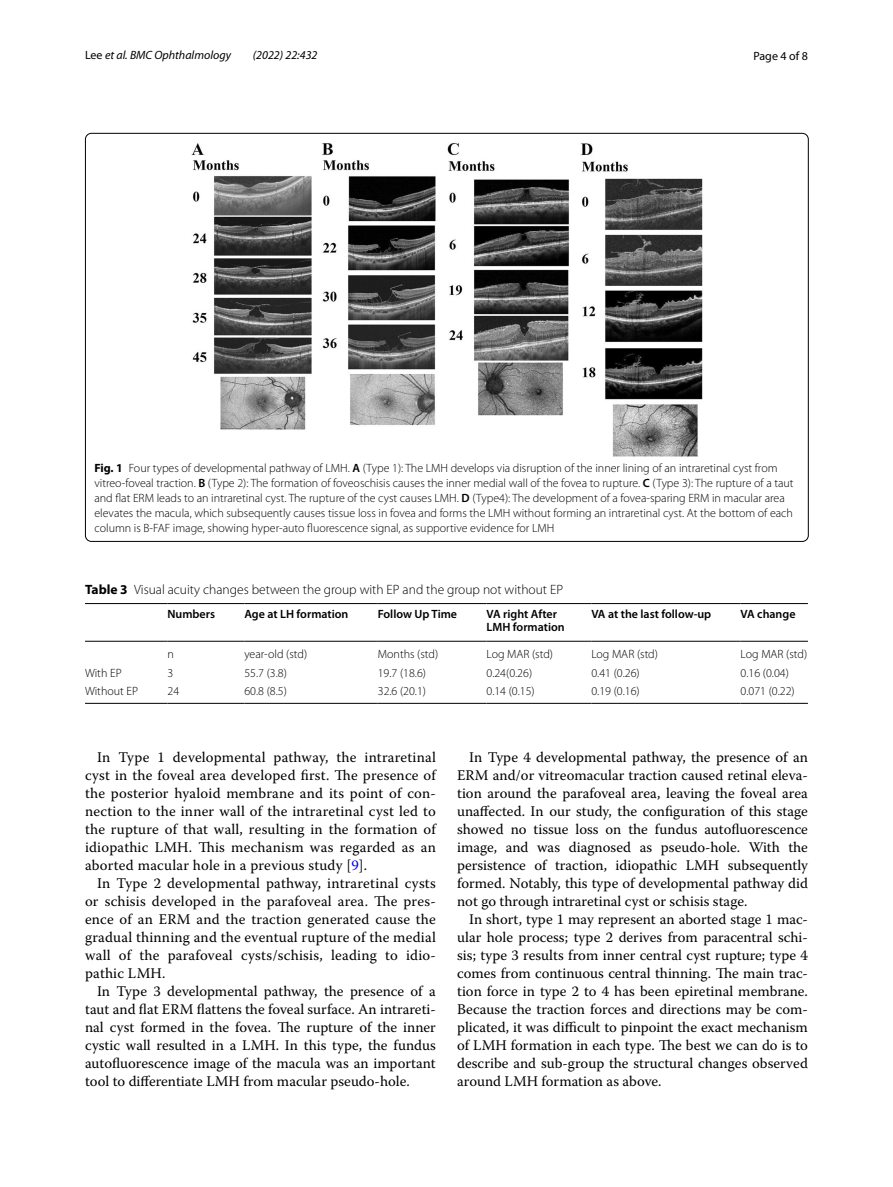
<style>
.page{position:relative;width:893px;height:1187px;background:#fff}
.page>*{position:absolute;margin:0;border:0;box-sizing:border-box;transform-origin:0 0}
.t1{font:14.7px/18px "Warnock Pro";letter-spacing:.005em;color:#000;text-align:justify}
.t2{font:300 13.5px "Myriad Pro";color:#000}
.t3{font:300 12px/15px "Myriad Pro";color:#000}
.t4{font:600 12px/13.5px "Myriad Pro";color:#000}
.t5{font:italic 12px "Myriad Pro";color:#000}
.t6{font:12px "Myriad Pro";color:#000}
.s1{font-style:normal}
.s2{font-weight:700}
.s3{font-weight:600}
.s4{color:#00f}
</style>
<div class="page">
<img style="left:192px;top:143px;width:510px;height:313px">
<hr style="left:85px;top:603px;width:82px;height:1px;background:#000">
<hr style="left:85px;top:641px;width:82px;height:1px;background:#000">
<hr style="left:167px;top:603px;width:77px;height:1px;background:#000">
<hr style="left:167px;top:641px;width:77px;height:1px;background:#000">
<hr style="left:244px;top:603px;width:134px;height:1px;background:#000">
<hr style="left:244px;top:641px;width:134px;height:1px;background:#000">
<hr style="left:378px;top:603px;width:108px;height:1px;background:#000">
<hr style="left:378px;top:641px;width:108px;height:1px;background:#000">
<hr style="left:486px;top:603px;width:105px;height:1px;background:#000">
<hr style="left:486px;top:641px;width:105px;height:1px;background:#000">
<hr style="left:591px;top:603px;width:150px;height:1px;background:#000">
<hr style="left:591px;top:641px;width:150px;height:1px;background:#000">
<hr style="left:741px;top:603px;width:67px;height:1px;background:#000">
<hr style="left:741px;top:641px;width:67px;height:1px;background:#000">
<hr style="left:85px;top:703px;width:82px;height:1px;background:#000">
<hr style="left:167px;top:703px;width:77px;height:1px;background:#000">
<hr style="left:244px;top:703px;width:134px;height:1px;background:#000">
<hr style="left:378px;top:703px;width:108px;height:1px;background:#000">
<hr style="left:486px;top:703px;width:105px;height:1px;background:#000">
<hr style="left:591px;top:703px;width:150px;height:1px;background:#000">
<hr style="left:741px;top:703px;width:67px;height:1px;background:#000">
<p class="t5" style="left:85px;top:48px;width:147px"><span class="s1">Lee</span> et al. BMC Ophthalmology</p>
<p class="t5" style="left:253px;top:48px;width:66px">(2022) 22:432</p>
<p class="t6" style="left:753px;top:48px;width:56px">Page 4 of 8</p>
<p class="t3" style="left:94px;top:460px;width:701px"><span class="s2">Fig. 1</span> Four types of developmental pathway of LMH. <span class="s3">A</span> (Type 1): The LMH develops via disruption of the inner lining of an intraretinal cyst from vitreo-foveal traction. <span class="s3">B</span> (Type 2): The formation of foveoschisis causes the inner medial wall of the fovea to rupture. <span class="s3">C</span> (Type 3): The rupture of a taut and flat ERM leads to an intraretinal cyst. The rupture of the cyst causes LMH. <span class="s3">D</span> (Type4): The development of a fovea-sparing ERM in macular area elevates the macula, which subsequently causes tissue loss in fovea and forms the LMH without forming an intraretinal cyst. At the bottom of each column is B-FAF image, showing hyper-auto fluorescence signal, as supportive evidence for LMH</p>
<p class="t2" style="left:85px;top:581px;width:480px"><span class="s2">Table 3</span> Visual acuity changes between the group with EP and the group not without EP</p>
<p class="t4" style="left:167px;top:607px;width:49px">Numbers</p>
<p class="t4" style="left:244px;top:607px;width:106px">Age at LH formation</p>
<p class="t4" style="left:378px;top:607px;width:81px">Follow Up Time</p>
<p class="t4" style="left:486px;top:607px;width:80px">VA right After<br>LMH formation</p>
<p class="t4" style="left:591px;top:607px;width:121px">VA at the last follow-up</p>
<p class="t4" style="left:741px;top:607px;width:56px">VA change</p>
<p class="t3" style="left:167px;top:647px;width:8px">n</p>
<p class="t3" style="left:244px;top:647px;width:64px">year-old (std)</p>
<p class="t3" style="left:378px;top:647px;width:62px">Months (std)</p>
<p class="t3" style="left:486px;top:647px;width:68px">Log MAR (std)</p>
<p class="t3" style="left:591px;top:647px;width:68px">Log MAR (std)</p>
<p class="t3" style="left:741px;top:647px;width:68px">Log MAR (std)</p>
<p class="t3" style="left:85px;top:665px;width:38px">With EP</p>
<p class="t3" style="left:167px;top:665px;width:7px">3</p>
<p class="t3" style="left:244px;top:665px;width:44px">55.7 (3.8)</p>
<p class="t3" style="left:378px;top:665px;width:50px">19.7 (18.6)</p>
<p class="t3" style="left:486px;top:665px;width:47px">0.24(0.26)</p>
<p class="t3" style="left:591px;top:665px;width:50px">0.41 (0.26)</p>
<p class="t3" style="left:741px;top:665px;width:50px">0.16 (0.04)</p>
<p class="t3" style="left:85px;top:683px;width:55px">Without EP</p>
<p class="t3" style="left:167px;top:683px;width:13px">24</p>
<p class="t3" style="left:244px;top:683px;width:44px">60.8 (8.5)</p>
<p class="t3" style="left:378px;top:683px;width:50px">32.6 (20.1)</p>
<p class="t3" style="left:486px;top:683px;width:50px">0.14 (0.15)</p>
<p class="t3" style="left:591px;top:683px;width:50px">0.19 (0.16)</p>
<p class="t3" style="left:741px;top:683px;width:56px">0.071 (0.22)</p>
<p class="t1" style="left:85px;top:747px;width:352px;text-indent:12px">In Type 1 developmental pathway, the intraretinal cyst in the foveal area developed first. The presence of the posterior hyaloid membrane and its point of con&shy;nection to the inner wall of the intraretinal cyst led to the rupture of that wall, resulting in the formation of idiopathic LMH. This mechanism was regarded as an aborted macular hole in a previous study [<span class="s4">9</span>].</p>
<p class="t1" style="left:85px;top:873px;width:352px;text-indent:12px">In Type 2 developmental pathway, intraretinal cysts or schisis developed in the parafoveal area. The pres&shy;ence of an ERM and the traction generated cause the gradual thinning and the eventual rupture of the medial wall of the parafoveal cysts/schisis, leading to idio&shy;pathic LMH.</p>
<p class="t1" style="left:85px;top:981px;width:352px;text-indent:12px">In Type 3 developmental pathway, the presence of a taut and flat ERM flattens the foveal surface. An intrareti&shy;nal cyst formed in the fovea. The rupture of the inner cystic wall resulted in a LMH. In this type, the fundus autofluorescence image of the macula was an important tool to differentiate LMH from macular pseudo-hole.</p>
<p class="t1" style="left:457px;top:747px;width:352px;text-indent:12px">In Type 4 developmental pathway, the presence of an ERM and/or vitreomacular traction caused retinal eleva&shy;tion around the parafoveal area, leaving the foveal area unaffected. In our study, the configuration of this stage showed no tissue loss on the fundus autofluorescence image, and was diagnosed as pseudo-hole. With the persistence of traction, idiopathic LMH subsequently formed. Notably, this type of developmental pathway did not go through intraretinal cyst or schisis stage.</p>
<p class="t1" style="left:457px;top:909px;width:352px;text-indent:12px">In short, type 1 may represent an aborted stage 1 mac&shy;ular hole process; type 2 derives from paracentral schi&shy;sis; type 3 results from inner central cyst rupture; type 4 comes from continuous central thinning. The main trac&shy;tion force in type 2 to 4 has been epiretinal membrane.<br>Because the traction forces and directions may be com&shy;plicated, it was difficult to pinpoint the exact mechanism of LMH formation in each type. The best we can do is to describe and sub-group the structural changes observed around LMH formation as above.</p>
</div>
